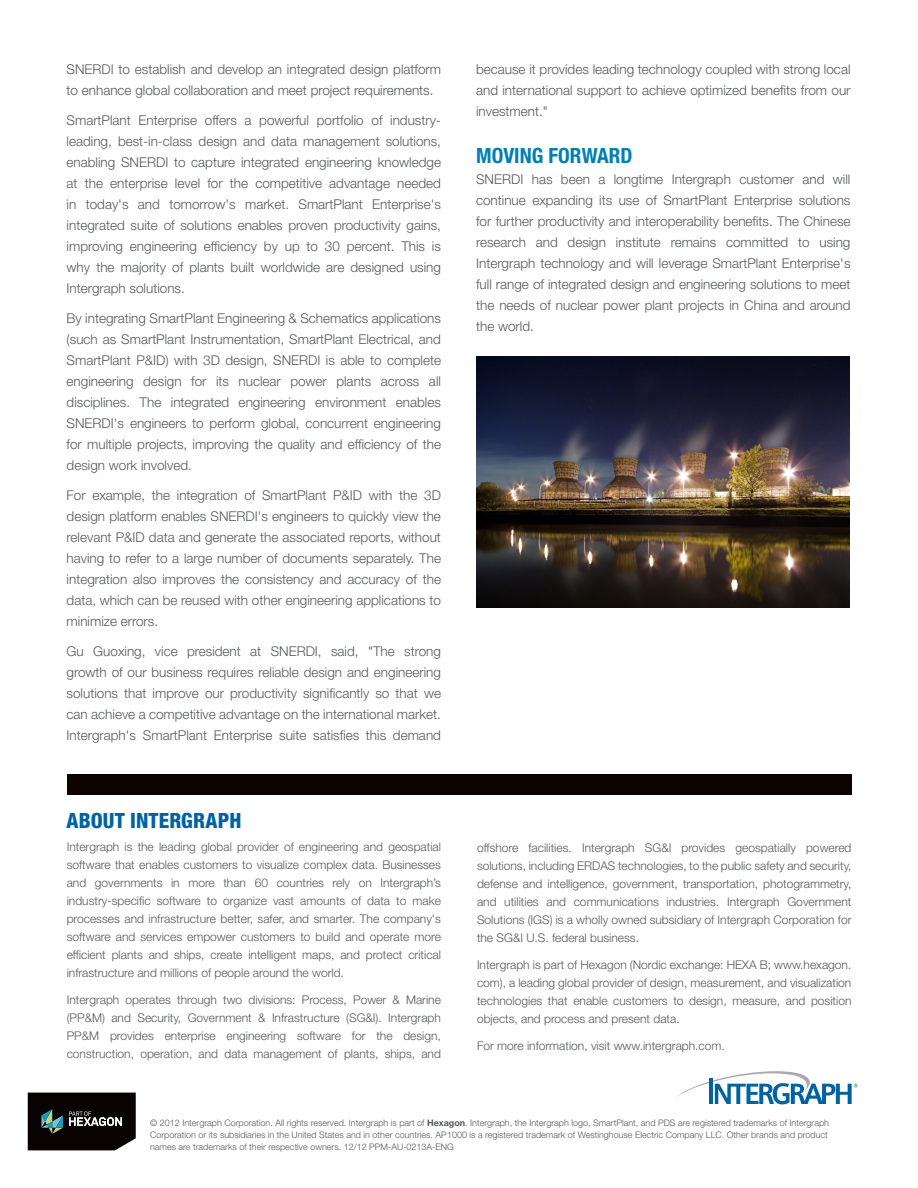
<style>
.page{position:relative;width:918px;height:1188px;background:#fff}
.page>*{position:absolute;margin:0;border:0;box-sizing:border-box;transform-origin:0 0}
.ABOUT_INTERGRAPH_SUB{font:800 condensed 21px "Helvetica Neue LT Std";letter-spacing:.005em;color:#0063a1}
.SUBHEAD_1{font:700 condensed 21px "Helvetica Neue LT Std";color:#007fb4}
.BODY_COPY{font:300 13.5px/21px "Helvetica Neue LT Std";color:#57585a;text-align:justify}
.BOILERPLATE{font:300 12px/18px "Helvetica Neue LT Std";color:#57585a;text-align:justify}
.LEGAL{font:300 9px/12px "Helvetica Neue LT Std";color:#57585a}
.s1{font-weight:700}
</style>
<div class="page">
<div style="left:67px;top:774px;width:784px;height:21px;background:#0d0401"></div>
<svg style="left:676px;top:1071px;width:182px;height:33px"></svg>
<svg style="left:28px;top:1093px;width:108px;height:57px;background:#1d1c1b"></svg>
<img style="left:477px;top:357px;width:373px;height:250px">
<p class="BODY_COPY" style="left:67px;top:59px;width:376px">SNERDI to establish and develop an integrated design platform to enhance global collaboration and meet project requirements.</p>
<p class="BODY_COPY" style="left:67px;top:110px;width:376px">SmartPlant Enterprise offers a powerful portfolio of industry&shy;leading, best-in-class design and data management solutions, enabling SNERDI to capture integrated engineering knowledge at the enterprise level for the competitive advantage needed in today's and tomorrow's market. SmartPlant Enterprise's integrated suite of solutions enables proven productivity gains, improving engineering efficiency by up to 30 percent. This is why the majority of plants built worldwide are designed using Intergraph solutions.</p>
<p class="BODY_COPY" style="left:67px;top:308px;width:376px">By integrating SmartPlant Engineering &amp; Schematics applications (such as SmartPlant Instrumentation, SmartPlant Electrical, and SmartPlant P&amp;ID) with 3D design, SNERDI is able to complete engineering design for its nuclear power plants across all disciplines. The integrated engineering environment enables SNERDI's engineers to perform global, concurrent engineering for multiple projects, improving the quality and efficiency of the design work involved.</p>
<p class="BODY_COPY" style="left:67px;top:485px;width:376px">For example, the integration of SmartPlant P&amp;ID with the 3D design platform enables SNERDI's engineers to quickly view the relevant P&amp;ID data and generate the associated reports, without having to refer to a large number of documents separately. The integration also improves the consistency and accuracy of the data, which can be reused with other engineering applications to minimize errors.</p>
<p class="BODY_COPY" style="left:67px;top:641px;width:376px">Gu Guoxing, vice president at SNERDI, said, "The strong growth of our business requires reliable design and engineering solutions that improve our productivity significantly so that we can achieve a competitive advantage on the international market.<br>Intergraph's SmartPlant Enterprise suite satisfies this demand</p>
<p class="ABOUT_INTERGRAPH_SUB" style="left:67px;top:807px;width:176px">ABOUT INTERGRAPH</p>
<p class="BOILERPLATE" style="left:67px;top:837px;width:376px">Intergraph is the leading global provider of engineering and geospatial software that enables customers to visualize complex data. Businesses and governments in more than 60 countries rely on Intergraph’s industry-specific software to organize vast amounts of data to make processes and infrastructure better, safer, and smarter. The company's software and services empower customers to build and operate more efficient plants and ships, create intelligent maps, and protect critical infrastructure and millions of people around the world.</p>
<p class="BOILERPLATE" style="left:67px;top:990px;width:376px">Intergraph operates through two divisions: Process, Power &amp; Marine (PP&amp;M) and Security, Government &amp; Infrastructure (SG&amp;I). Intergraph PP&amp;M provides enterprise engineering software for the design, construction, operation, and data management of plants, ships, and</p>
<p class="BODY_COPY" style="left:476px;top:59px;width:376px">because it provides leading technology coupled with strong local and international support to achieve optimized benefits from our investment."</p>
<p class="SUBHEAD_1" style="left:476px;top:142px;width:158px">MOVING FORWARD</p>
<p class="BODY_COPY" style="left:476px;top:168px;width:376px">SNERDI has been a longtime Intergraph customer and will continue expanding its use of SmartPlant Enterprise solutions for further productivity and interoperability benefits. The Chinese research and design institute remains committed to using Intergraph technology and will leverage SmartPlant Enterprise's full range of integrated design and engineering solutions to meet the needs of nuclear power plant projects in China and around the world.</p>
<p class="BOILERPLATE" style="left:477px;top:838px;width:376px">offshore facilities. Intergraph SG&amp;I provides geospatially powered solutions, including ERDAS technologies, to the public safety and security, defense and intelligence, government, transportation, photogrammetry, and utilities and communications industries. Intergraph Government Solutions (IGS) is a wholly owned subsidiary of Intergraph Corporation for the SG&amp;I U.S. federal business.</p>
<p class="BOILERPLATE" style="left:477px;top:955px;width:376px">Intergraph is part of Hexagon (Nordic exchange: HEXA B; www.hexagon. com), a leading global provider of design, measurement, and visualization technologies that enable customers to design, measure, and position objects, and process and present data.</p>
<p class="BOILERPLATE" style="left:477px;top:1036px;width:249px">For more information, visit www.intergraph.com.</p>
<p class="LEGAL" style="left:150px;top:1117px;width:680px">© 2012 Intergraph Corporation. All rights reserved. Intergraph is part of <span class="s1">Hexagon</span>. Intergraph, the Intergraph logo, SmartPlant, and PDS are registered trademarks of Intergraph<br>Corporation or its subsidiaries in the United States and in other countries. AP1000 is a registered trademark of Westinghouse Electric Company LLC. Other brands and product names are trademarks of their respective owners. 12/12 PPM-AU-0213A-ENG</p>
</div>
